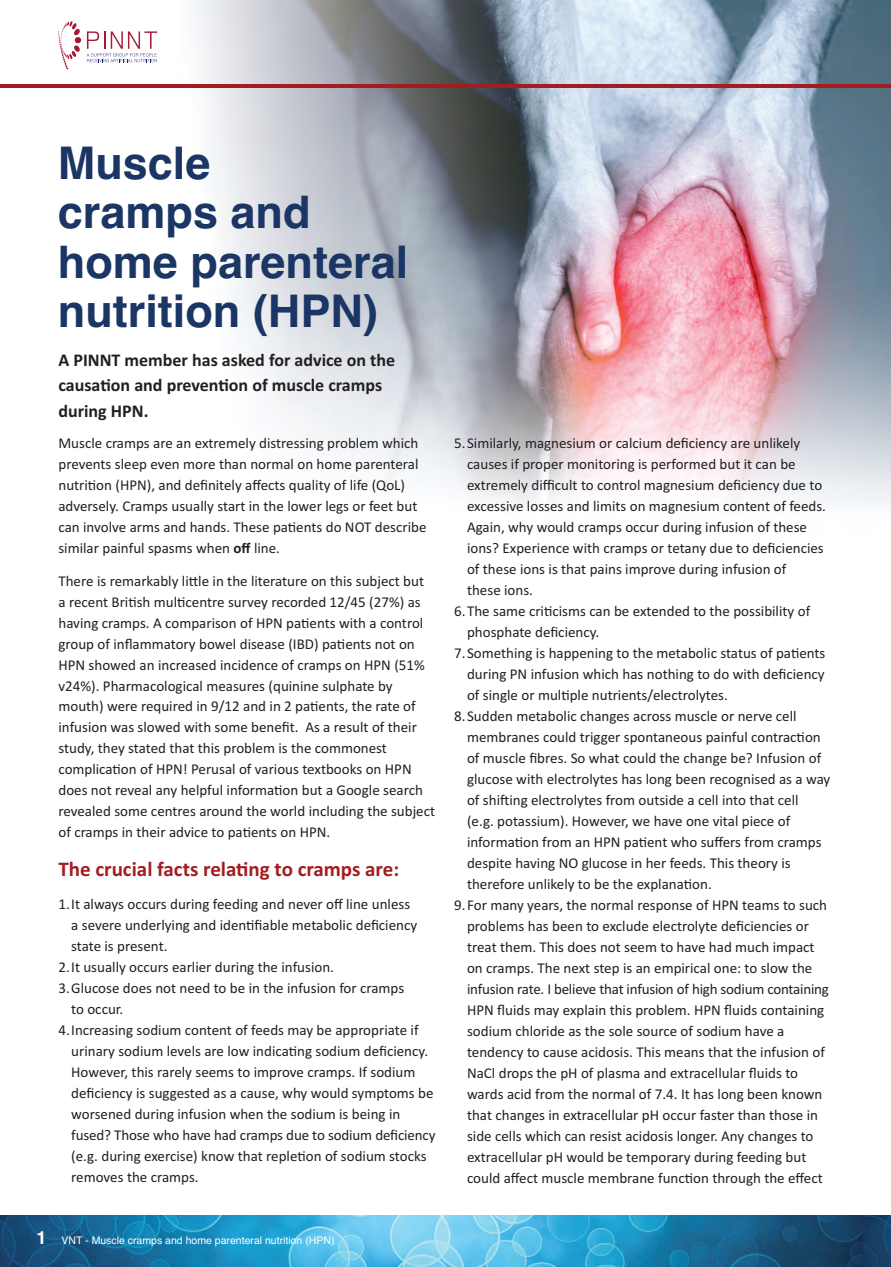
<style>
.page{position:relative;width:891px;height:1267px;background:#fff}
.page>*{position:absolute;margin:0;border:0;box-sizing:border-box;transform-origin:0 0}
.t1{font:700 45px/49.5px "Helvetica";color:#1b3565}
.t2{font:700 21px "Calibri";color:#a31c20}
.t3{font:700 18px/25.5px "Calibri";color:#231f20}
.t4{font:15px/20.9px "Calibri";color:#231f20}
.t5{font:10.5px "Helvetica";color:#fff}
.s1{font-weight:700}
.s2{font-weight:700;font-size:18px}
</style>
<div class="page">
<img style="left:191px;top:0;width:699px;height:504px">
<img style="left:0;top:1215px;width:862px;height:52px">
<img style="left:862px;top:1215px;width:28px;height:52px">
<hr style="left:0;top:84px;width:890px;height:4px;background:#a31c20">
<svg style="left:87px;top:31px;width:70px;height:31px"></svg>
<svg style="left:58px;top:21px;width:23px;height:48px"></svg>
<h1 class="t1" style="left:58px;top:138px;width:352px">Muscle<br>cramps and home parenteral nutrition (HPN)</h1>
<p class="t3" style="left:58px;top:347px;width:338px">A PINNT member has asked for advice on the causation and prevention of muscle cramps during HPN.</p>
<p class="t4" style="left:58px;top:432px;width:369px">Muscle cramps are an extremely distressing problem which prevents sleep even more than normal on home parenteral nutrition (HPN), and definitely affects quality of life (QoL) adversely. Cramps usually start in the lower legs or feet but can involve arms and hands. These patients do NOT describe similar painful spasms when <span class="s1">off</span> line.</p>
<p class="t4" style="left:58px;top:571px;width:378px">There is remarkably little in the literature on this subject but<br>a recent British multicentre survey recorded 12/45 (27%) as having cramps. A comparison of HPN patients with a control group of inflammatory bowel disease (IBD) patients not on HPN showed an increased incidence of cramps on HPN (51% v24%). Pharmacological measures (quinine sulphate by mouth) were required in 9/12 and in 2 patients, the rate of infusion was slowed with some benefit. As a result of their study, they stated that this problem is the commonest complication of HPN! Perusal of various textbooks on HPN does not reveal any helpful information but a Google search revealed some centres around the world including the subject of cramps in their advice to patients on HPN.</p>
<h2 class="t2" style="left:58px;top:856px;width:342px">The crucial facts relating to cramps are:</h2>
<p class="t4" style="left:58px;top:894px;width:353px">1.It always occurs during feeding and never off line unless</p>
<p class="t4" style="left:71px;top:915px;width:347px">a severe underlying and identifiable metabolic deficiency</p>
<p class="t4" style="left:71px;top:936px;width:98px">state is present.</p>
<p class="t4" style="left:58px;top:957px;width:277px">2.It usually occurs earlier during the infusion.</p>
<p class="t4" style="left:58px;top:978px;width:347px">3.Glucose does not need to be in the infusion for cramps</p>
<p class="t4" style="left:71px;top:999px;width:54px">to occur.</p>
<p class="t4" style="left:58px;top:1020px;width:361px">4.Increasing sodium content of feeds may be appropriate if</p>
<p class="t4" style="left:71px;top:1041px;width:358px">urinary sodium levels are low indicating sodium deficiency.</p>
<p class="t4" style="left:71px;top:1062px;width:345px">However, this rarely seems to improve cramps. If sodium</p>
<p class="t4" style="left:71px;top:1083px;width:364px">deficiency is suggested as a cause, why would symptoms be</p>
<p class="t4" style="left:71px;top:1104px;width:330px">worsened during infusion when the sodium is being in</p>
<p class="t4" style="left:71px;top:1125px;width:366px">fused? Those who have had cramps due to sodium deficiency</p>
<p class="t4" style="left:71px;top:1146px;width:357px">(e.g. during exercise) know that repletion of sodium stocks</p>
<p class="t4" style="left:71px;top:1167px;width:129px">removes the cramps.</p>
<p class="t5" style="left:36px;top:1234px;width:299px"><span class="s2">1</span> VNT - Muscle cramps and home parenteral nutrition (HPN)</p>
<p class="t4" style="left:454px;top:432px;width:347px">5.Similarly, magnesium or calcium deficiency are unlikely</p>
<p class="t4" style="left:467px;top:453px;width:330px">causes if proper monitoring is performed but it can be</p>
<p class="t4" style="left:467px;top:474px;width:356px">extremely difficult to control magnesium deficiency due to</p>
<p class="t4" style="left:467px;top:495px;width:360px">excessive losses and limits on magnesium content of feeds.</p>
<p class="t4" style="left:467px;top:516px;width:341px">Again, why would cramps occur during infusion of these</p>
<p class="t4" style="left:467px;top:537px;width:358px">ions? Experience with cramps or tetany due to deficiencies</p>
<p class="t4" style="left:467px;top:558px;width:321px">of these ions is that pains improve during infusion of</p>
<p class="t4" style="left:467px;top:579px;width:67px">these ions.</p>
<p class="t4" style="left:454px;top:600px;width:357px">6.The same criticisms can be extended to the possibility of</p>
<p class="t4" style="left:467px;top:621px;width:134px">phosphate deficiency.</p>
<p class="t4" style="left:454px;top:642px;width:372px">7.Something is happening to the metabolic status of patients</p>
<p class="t4" style="left:467px;top:663px;width:359px">during PN infusion which has nothing to do with deficiency</p>
<p class="t4" style="left:467px;top:684px;width:262px">of single or multiple nutrients/electrolytes.</p>
<p class="t4" style="left:454px;top:705px;width:344px">8.Sudden metabolic changes across muscle or nerve cell</p>
<p class="t4" style="left:467px;top:726px;width:355px">membranes could trigger spontaneous painful contraction</p>
<p class="t4" style="left:467px;top:747px;width:355px">of muscle fibres. So what could the change be? Infusion of</p>
<p class="t4" style="left:467px;top:768px;width:365px">glucose with electrolytes has long been recognised as a way</p>
<p class="t4" style="left:467px;top:789px;width:333px">of shifting electrolytes from outside a cell into that cell</p>
<p class="t4" style="left:467px;top:810px;width:324px">(e.g. potassium). However, we have one vital piece of</p>
<p class="t4" style="left:467px;top:831px;width:356px">information from an HPN patient who suffers from cramps</p>
<p class="t4" style="left:467px;top:852px;width:325px">despite having NO glucose in her feeds. This theory is</p>
<p class="t4" style="left:467px;top:873px;width:246px">therefore unlikely to be the explanation.</p>
<p class="t4" style="left:454px;top:894px;width:374px">9.For many years, the normal response of HPN teams to such</p>
<p class="t4" style="left:467px;top:915px;width:343px">problems has been to exclude electrolyte deficiencies or</p>
<p class="t4" style="left:467px;top:936px;width:349px">treat them. This does not seem to have had much impact</p>
<p class="t4" style="left:467px;top:957px;width:347px">on cramps. The next step is an empirical one: to slow the</p>
<p class="t4" style="left:467px;top:978px;width:363px">infusion rate. I believe that infusion of high sodium containing</p>
<p class="t4" style="left:467px;top:999px;width:358px">HPN fluids may explain this problem. HPN fluids containing</p>
<p class="t4" style="left:467px;top:1020px;width:319px">sodium chloride as the sole source of sodium have a</p>
<p class="t4" style="left:467px;top:1041px;width:359px">tendency to cause acidosis. This means that the infusion of</p>
<p class="t4" style="left:467px;top:1062px;width:332px">NaCl drops the pH of plasma and extracellular fluids to</p>
<p class="t4" style="left:467px;top:1083px;width:357px">wards acid from the normal of 7.4. It has long been known</p>
<p class="t4" style="left:467px;top:1104px;width:352px">that changes in extracellular pH occur faster than those in</p>
<p class="t4" style="left:467px;top:1125px;width:348px">side cells which can resist acidosis longer. Any changes to</p>
<p class="t4" style="left:467px;top:1146px;width:341px">extracellular pH would be temporary during feeding but</p>
<p class="t4" style="left:467px;top:1167px;width:357px">could affect muscle membrane function through the effect</p>
</div>
